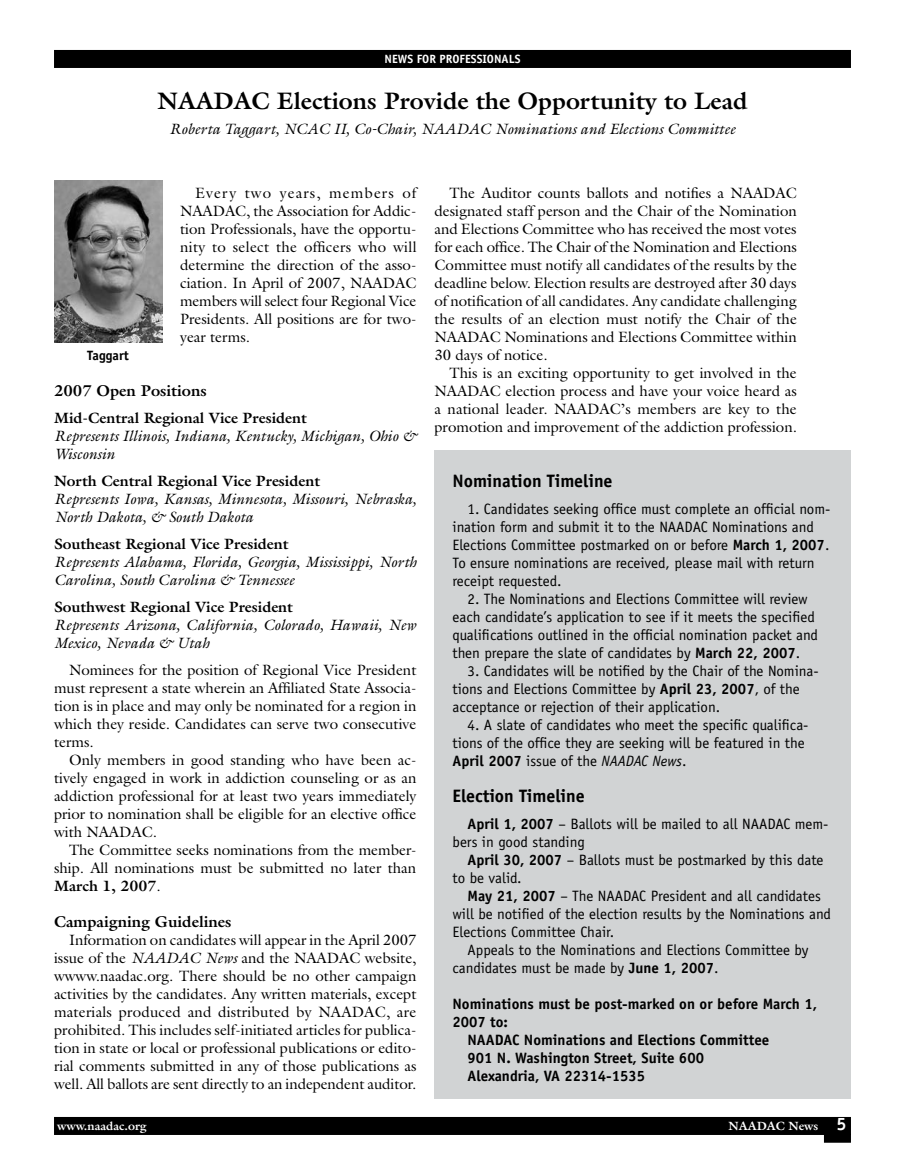
<style>
.page{position:relative;width:905px;height:1175px;background:#fff}
.page>*{position:absolute;margin:0;border:0;box-sizing:border-box;transform-origin:0 0}
.t1{font:700 24px "Galliard";color:#000}
.t2{font:700 18px "Officina Sans";letter-spacing:-.005em;color:#000}
.t3{font:700 15.75px "Galliard";color:#000}
.t4{font:15px/18px "Galliard";color:#000;text-align:justify}
.t5{font:15px/18px "Officina Sans";color:#000}
.t6{font:italic 15px/18px "Galliard";color:#000}
.t7{font:700 15px "Officina Sans";color:#000}
.t8{font:700 15px "Galliard";color:#000}
.t9{font:700 13.5px "Officina Sans";color:#000}
.t10{font:700 12px "Galliard";color:#fff}
.t11{font:700 12px "Officina Sans";color:#fff}
.s1{font-weight:700}
.s2{font-style:italic}
</style>
<div class="page">
<div style="left:824px;top:1133px;width:26px;height:9px;background:#000"></div>
<div style="left:54px;top:1116px;width:796px;height:18px;background:#000"></div>
<div style="left:54px;top:50px;width:796px;height:18px;background:#000"></div>
<div style="left:434px;top:450px;width:416px;height:648px;background:#d1d3d4"></div>
<img style="left:54px;top:180px;width:108px;height:162px">
<p class="t11" style="left:384px;top:52px;width:137px">NEWS FOR PROFESSIONALS</p>
<h1 class="t1" style="left:157px;top:85px;width:591px">NAADAC Elections Provide the Opportunity to Lead</h1>
<p class="t6" style="left:169px;top:120px;width:567px">Roberta Taggart, NCAC II, Co-Chair, NAADAC Nominations and Elections Committee</p>
<p class="t4" style="left:180px;top:184px;width:238px;text-indent:15px">Every two years, members of NAADAC, the Association for Addic&shy;tion Professionals, have the opportu&shy;nity to select the officers who will determine the direction of the asso&shy;ciation. In April of 2007, NAADAC members will select four Regional Vice Presidents. All positions are for two&shy;year terms.</p>
<p class="t3" style="left:54px;top:380px;width:154px">2007 Open Positions</p>
<p class="t8" style="left:54px;top:408px;width:254px">Mid-Central Regional Vice President</p>
<p class="t6" style="left:54px;top:427px;width:364px">Represents Illinois, Indiana, Kentucky, Michigan, Ohio &amp;<br>Wisconsin</p>
<p class="t8" style="left:54px;top:471px;width:267px">North Central Regional Vice President</p>
<p class="t6" style="left:54px;top:490px;width:364px">Represents Iowa, Kansas, Minnesota, Missouri, Nebraska,<br>North Dakota, &amp; South Dakota</p>
<p class="t8" style="left:54px;top:534px;width:236px">Southeast Regional Vice President</p>
<p class="t6" style="left:54px;top:553px;width:364px">Represents Alabama, Florida, Georgia, Mississippi, North<br>Carolina, South Carolina &amp; Tennessee</p>
<p class="t8" style="left:54px;top:597px;width:240px">Southwest Regional Vice President</p>
<p class="t6" style="left:54px;top:616px;width:364px">Represents Arizona, California, Colorado, Hawaii, New<br>Mexico, Nevada &amp; Utah</p>
<p class="t4" style="left:54px;top:661px;width:364px;text-indent:15px">Nominees for the position of Regional Vice President must represent a state wherein an Affiliated State Associa&shy;tion is in place and may only be nominated for a region in which they reside. Candidates can serve two consecutive terms.</p>
<p class="t4" style="left:54px;top:751px;width:364px;text-indent:15px">Only members in good standing who have been ac&shy;tively engaged in work in addiction counseling or as an addiction professional for at least two years immediately prior to nomination shall be eligible for an elective office with NAADAC.</p>
<p class="t4" style="left:54px;top:841px;width:364px;text-indent:15px">The Committee seeks nominations from the member&shy;ship. All nominations must be submitted no later than <span class="s1">March 1, 2007</span>.</p>
<p class="t3" style="left:54px;top:911px;width:179px">Campaigning Guidelines</p>
<p class="t4" style="left:54px;top:931px;width:364px;text-indent:15px">Information on candidates will appear in the April 2007 issue of the <span class="s2">NAADAC News</span> and the NAADAC website, wwww.naadac.org. There should be no other campaign activities by the candidates. Any written materials, except materials produced and distributed by NAADAC, are prohibited. This includes self-initiated articles for publica&shy;tion in state or local or professional publications or edito&shy;rial comments submitted in any of those publications as well. All ballots are sent directly to an independent auditor.</p>
<p class="t9" style="left:87px;top:347px;width:43px">Taggart</p>
<p class="t4" style="left:434px;top:184px;width:364px;text-indent:15px">The Auditor counts ballots and notifies a NAADAC designated staff person and the Chair of the Nomination and Elections Committee who has received the most votes for each office. The Chair of the Nomination and Elections Committee must notify all candidates of the results by the deadline below. Election results are destroyed after 30 days of notification of all candidates. Any candidate challenging the results of an election must notify the Chair of the NAADAC Nominations and Elections Committee within 30 days of notice.</p>
<p class="t4" style="left:434px;top:364px;width:364px;text-indent:15px">This is an exciting opportunity to get involved in the NAADAC election process and have your voice heard as a national leader. NAADAC’s members are key to the promotion and improvement of the addiction profession.</p>
<p class="t2" style="left:452px;top:469px;width:162px">Nomination Timeline</p>
<p class="t5" style="left:452px;top:500px;width:379px;text-indent:15px">1. Candidates seeking office must complete an official nom&shy;ination form and submit it to the NAADAC Nominations and Elections Committee postmarked on or before <span class="s1">March 1, 2007</span>.<br>To ensure nominations are received, please mail with return receipt requested.</p>
<p class="t5" style="left:452px;top:590px;width:367px;text-indent:15px">2. The Nominations and Elections Committee will review each candidate’s application to see if it meets the specified qualifications outlined in the official nomination packet and then prepare the slate of candidates by <span class="s1">March 22, 2007</span>.</p>
<p class="t5" style="left:452px;top:662px;width:367px;text-indent:15px">3. Candidates will be notified by the Chair of the Nomina&shy;tions and Elections Committee by <span class="s1">April 23, 2007</span>, of the acceptance or rejection of their application.</p>
<p class="t5" style="left:452px;top:716px;width:357px;text-indent:15px">4. A slate of candidates who meet the specific qualifica&shy;tions of the office they are seeking will be featured in the<br><span class="s1">April 2007</span> issue of the <span class="s2">NAADAC News</span>.</p>
<p class="t2" style="left:452px;top:784px;width:134px">Election Timeline</p>
<p class="t5" style="left:452px;top:815px;width:377px;text-indent:15px"><span class="s1">April 1, 2007</span> – Ballots will be mailed to all NAADAC mem&shy;bers in good standing</p>
<p class="t5" style="left:452px;top:851px;width:372px;text-indent:15px"><span class="s1">April 30, 2007</span> – Ballots must be postmarked by this date to be valid.</p>
<p class="t5" style="left:467px;top:887px;width:355px"><span class="s1">May 21, 2007</span> – The NAADAC President and all candidates</p>
<p class="t5" style="left:452px;top:905px;width:380px">will be notified of the election results by the Nominations and</p>
<p class="t5" style="left:452px;top:923px;width:163px">Elections Committee Chair.</p>
<p class="t5" style="left:467px;top:941px;width:342px">Appeals to the Nominations and Elections Committee by</p>
<p class="t5" style="left:452px;top:959px;width:267px">candidates must be made by <span class="s1">June 1, 2007</span>.</p>
<p class="t7" style="left:452px;top:994px;width:366px">Nominations must be post-marked on or before March 1,</p>
<p class="t7" style="left:452px;top:1012px;width:57px">2007 to:</p>
<p class="t7" style="left:467px;top:1030px;width:303px">NAADAC Nominations and Elections Committee</p>
<p class="t7" style="left:467px;top:1048px;width:238px">901 N. Washington Street, Suite 600</p>
<p class="t7" style="left:467px;top:1066px;width:179px">Alexandria, VA 22314-1535</p>
<p class="t10" style="left:57px;top:1118px;width:91px">www.naadac.org</p>
<p class="t10" style="left:728px;top:1118px;width:91px">NAADAC News</p>
</div>
